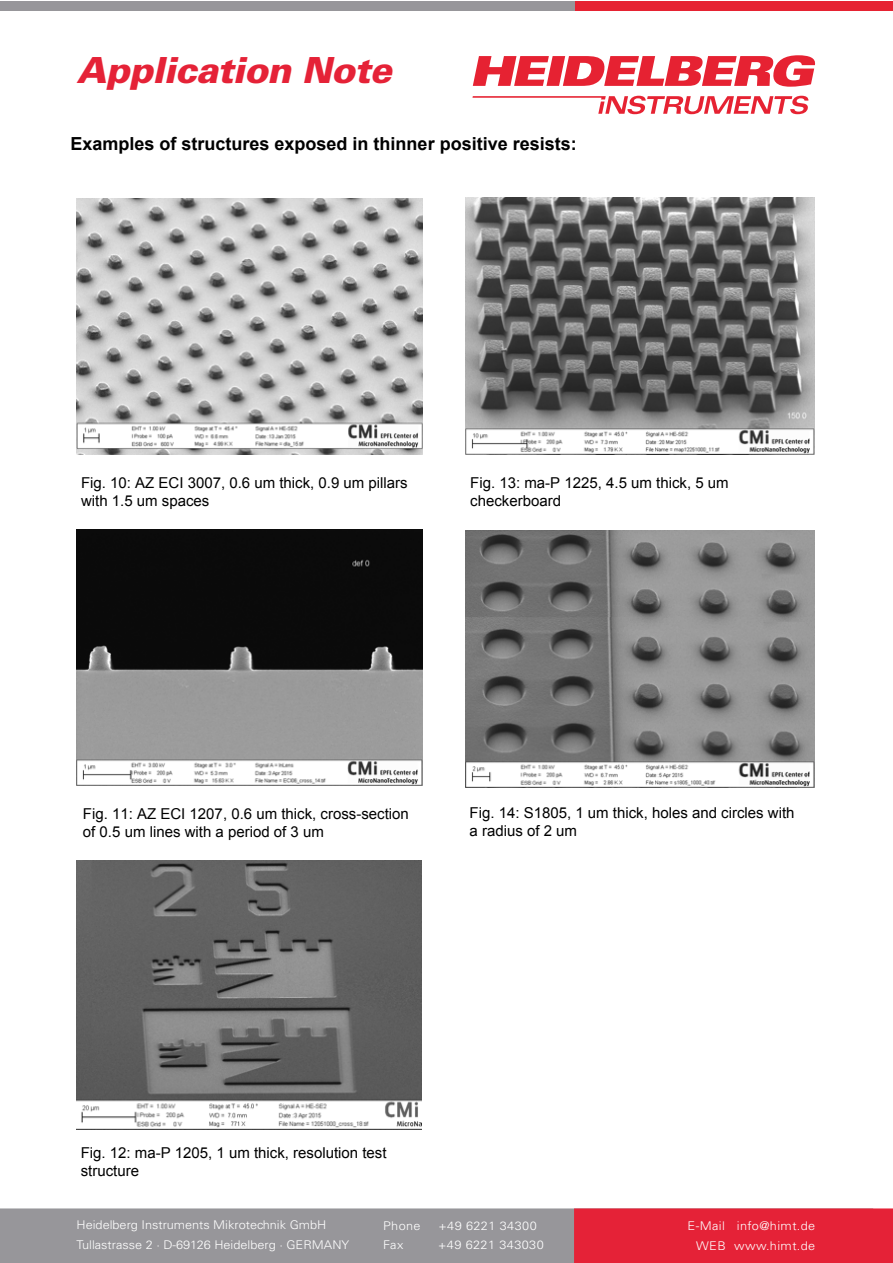
<style>
.page{position:relative;width:893px;height:1263px;background:#fff}
.page>*{position:absolute;margin:0;border:0;box-sizing:border-box;transform-origin:0 0}
.t1{font:italic 900 36px "Univers CE";letter-spacing:-.02em;color:#e52237}
.t2{font:700 18px "Arial";color:#000}
.t3{font:15px/18px "Arial";color:#000}
.t4{font:300 12px/19.5px "Univers CE";color:#fff;scale:1.06 1}
.t5{font:300 12px/19.5px "Univers CE";letter-spacing:.03em;color:#fff;text-align:right;scale:1.06 1}
.s1{font-style:inherit}
</style>
<div class="page">
<div style="left:0;top:1208px;width:873px;height:55px;background:#97969a"></div>
<div style="left:574px;top:1208px;width:318px;height:55px;background:#e52237"></div>
<div style="left:574px;top:1px;width:318px;height:10px;background:#e62232"></div>
<div style="left:0;top:1px;width:575px;height:10px;background:#97969a"></div>
<svg style="left:473px;top:55px;width:342px;height:32px"></svg>
<svg style="left:472px;top:96px;width:337px;height:18px"></svg>
<img style="left:77px;top:198px;width:346px;height:256px">
<img style="left:77px;top:530px;width:346px;height:256px">
<img style="left:77px;top:861px;width:344px;height:269px">
<img style="left:466px;top:198px;width:348px;height:256px">
<img style="left:466px;top:531px;width:348px;height:256px">
<h1 class="t1" style="left:77px;top:48px;width:317px">Application Note</h1>
<p class="t2" style="left:71px;top:131px;width:508px">Examples of structures exposed in thinner positive resists:</p>
<p class="t3" style="left:81px;top:474px;width:328px"><span class="s1">Fig.</span> 10<span class="s1">:</span> AZ ECI 3007, 0.6 um thick, 0.9 um pillars with 1.5 um spaces</p>
<p class="t3" style="left:470px;top:474px;width:260px"><span class="s1">Fig.</span> 13<span class="s1">:</span> ma-P 1225, 4.5 um thick, 5 um checkerboard</p>
<p class="t3" style="left:83px;top:805px;width:327px"><span class="s1">Fig.</span> 11<span class="s1">:</span> AZ ECI 1207, 0.6 um thick, cross-section of 0.5 um lines with a period of 3 um</p>
<p class="t3" style="left:470px;top:804px;width:327px"><span class="s1">Fig.</span> 14<span class="s1">:</span> S1805, 1 um thick, holes and circles with a radius of 2 um</p>
<p class="t3" style="left:81px;top:1144px;width:307px"><span class="s1">Fig.</span> 12<span class="s1">:</span> ma-P 1205, 1 um thick, resolution test structure</p>
<p class="t4" style="left:77px;top:1215px;width:259px">Heidelberg Instruments Mikrotechnik GmbH<br>Tullastrasse 2 · D-69126 Heidelberg · GERMANY</p>
<p class="t4" style="left:383px;top:1216px;width:37px">Phone</p>
<p class="t5" style="left:438px;top:1216px;width:94px">+49 6221 34300</p>
<p class="t4" style="left:383px;top:1235px;width:21px">Fax</p>
<p class="t5" style="left:438px;top:1235px;width:101px">+49 6221 343030</p>
<p class="t5" style="left:688px;top:1216px;width:122px">E-Mail info@himt.de<br>WEB www.himt.de</p>
</div>
